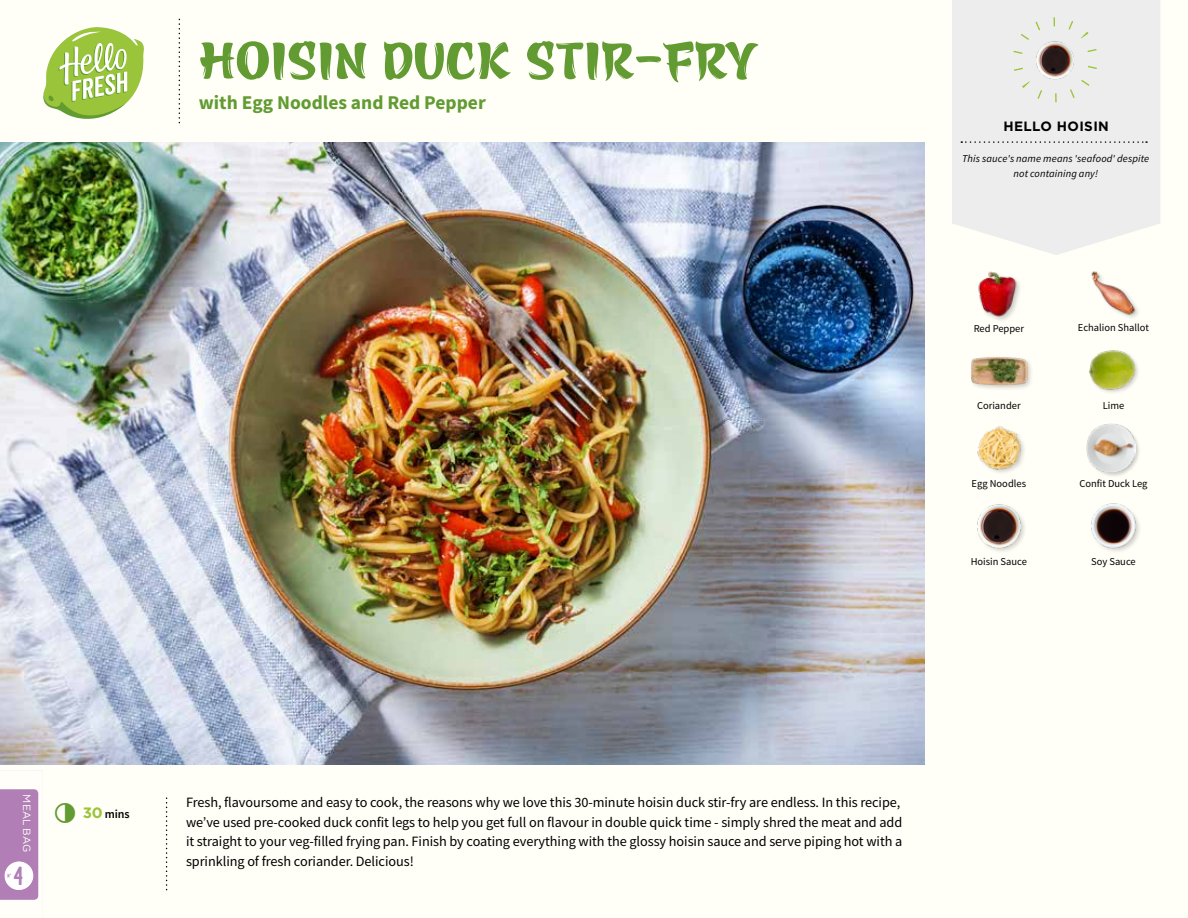
<style>
.page{position:relative;width:1188px;height:918px;background:#fffef7}
.page>*{position:absolute;margin:0;border:0;box-sizing:border-box;transform-origin:0 0}
.t1{font:58.5px "Azuki";color:#619b31}
.t2{font:26.1px "Kapra";color:#b07fb7}
.t3{font:700 19.5px "Source Sans Pro";color:#619b31}
.t4{font:14.25px/19.5px "Source Sans Pro";letter-spacing:-.005em;color:#000}
.t5{font:700 13.5px "Gotham";letter-spacing:.03em;color:#000}
.t6{font:600 12px "Source Sans Pro";color:#000}
.t7{font:10.5px "Source Sans Pro";color:#000}
.t8{font:italic 10.5px/14.7px "Source Sans Pro";letter-spacing:.01em;color:#000;text-align:center}
.t9{font:10.5px "Gotham";letter-spacing:-.005em;color:#fffefb}
.s1{font-family:"Gotham";font-weight:700;font-size:15px;color:#9ac43a}
</style>
<div class="page">
<svg style="left:43px;top:27px;width:101px;height:92px"></svg>
<svg style="left:0;top:789px;width:39px;height:111px;background:#be94c2"></svg>
<img style="left:0;top:142px;width:925px;height:623px">
<img style="left:1089px;top:350px;width:48px;height:43px">
<div style="left:1086px;top:423px;width:55px;height:55px;background:#000;opacity:.2"></div>
<img style="left:1087px;top:424px;width:48px;height:48px">
<div style="left:970px;top:355px;width:64px;height:37px;background:#000;opacity:.2"></div>
<img style="left:970px;top:355px;width:58px;height:37px">
<img style="left:977px;top:426px;width:47px;height:47px">
<img style="left:1091px;top:271px;width:47px;height:47px">
<img style="left:1091px;top:503px;width:49px;height:49px">
<img style="left:978px;top:271px;width:42px;height:50px">
<img style="left:977px;top:504px;width:48px;height:48px">
<div style="left:952px;top:0;width:208px;height:255px;background:#ededed"></div>
<svg style="left:961px;top:141px;width:186px;height:2px"></svg>
<img style="left:1031px;top:35px;width:49px;height:49px">
<div style="left:1013px;top:17px;width:85px;height:85px;border:9px dashed #9ac43a;border-radius:50%"></div>
<h1 class="t1" style="left:199px;top:34px;width:561px">HOISIN DUCK STIR-FRY</h1>
<h3 class="t3" style="left:199px;top:89px;width:288px">with Egg Noodles and Red Pepper</h3>
<p class="t5" style="left:1003px;top:117px;width:107px">HELLO HOISIN</p>
<p class="t8" style="left:962px;top:151px;width:189px">This sauce's name means 'seafood' despite not containing any!</p>
<p class="t7" style="left:974px;top:322px;width:52px">Red Pepper</p>
<p class="t7" style="left:1078px;top:321px;width:73px">Echalion Shallot</p>
<p class="t7" style="left:977px;top:399px;width:45px">Coriander</p>
<p class="t7" style="left:1103px;top:399px;width:23px">Lime</p>
<p class="t7" style="left:972px;top:477px;width:56px">Egg Noodles</p>
<p class="t7" style="left:1079px;top:477px;width:70px">Confit Duck Leg</p>
<p class="t7" style="left:971px;top:555px;width:58px">Hoisin Sauce</p>
<p class="t7" style="left:1091px;top:555px;width:46px">Soy Sauce</p>
<p class="t9" style="left:33px;top:794px;width:59px;rotate:90deg">MEAL BAG</p>
<h2 class="t2" style="left:14px;top:861px;width:11px">4</h2>
<p class="t6" style="left:83px;top:806px;width:48px"><span class="s1">30</span> mins</p>
<p class="t4" style="left:186px;top:793px;width:718px">Fresh, flavoursome and easy to cook, the reasons why we love this 30-minute hoisin duck stir-fry are endless. In this recipe, we’ve used pre-cooked duck confit legs to help you get full on flavour in double quick time - simply shred the meat and add it straight to your veg-filled frying pan. Finish by coating everything with the glossy hoisin sauce and serve piping hot with a sprinkling of fresh coriander. Delicious!</p>
</div>
